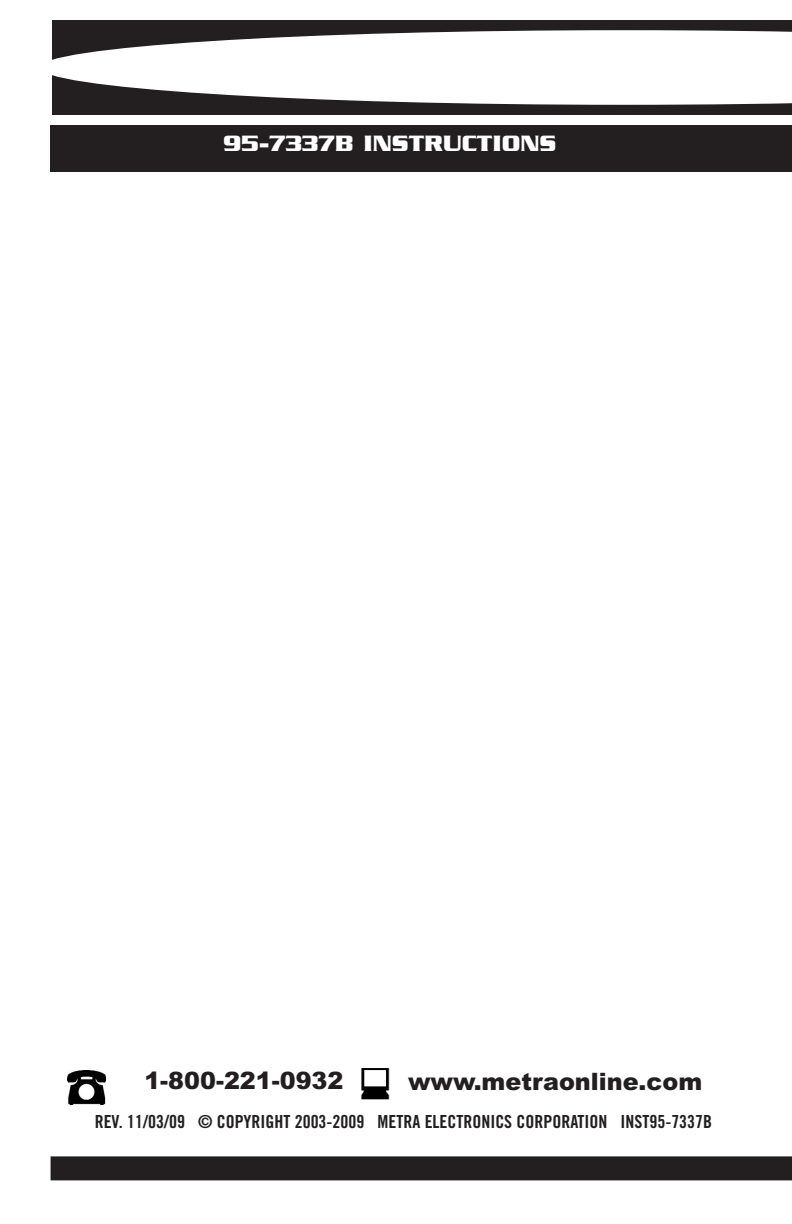
<style>
.page{position:relative;width:792px;height:1224px;background:#fff}
.page>*{position:absolute;margin:0;border:0;box-sizing:border-box;transform-origin:0 0}
.t1{font:900 24px "Arial";color:#231f20}
.t2{font:700 24px "Serpentine";color:#fff}
.t3{font:18px "Trade Gothic Bold Cond Twenty";color:#231f20}
</style>
<div class="page">
<img style="left:67px;top:1070px;width:39px;height:34px">
<svg style="left:361px;top:1099px;width:28px;height:1px"></svg>
<img style="left:361px;top:1068px;width:29px;height:31px">
<div style="left:51px;top:1156px;width:741px;height:24px;background:#231f20"></div>
<div style="left:51px;top:125px;width:741px;height:47px;background:#231f20"></div>
<div style="left:52px;top:20px;width:740px;height:95px;background:#231f20"></div>
<svg style="left:52px;top:30px;width:740px;height:75px;fill:#fff"></svg>
<h1 class="t2" style="left:223px;top:135px;width:335px">95-7337B INSTRUCTIONS</h1>
<h1 class="t1" style="left:144px;top:1067px;width:201px">1-800-221-0932</h1>
<p class="t3" style="left:95px;top:1115px;width:619px">REV. 11/03/09 © COPYRIGHT 2003-2009 METRA ELECTRONICS CORPORATION INST95-7337B</p>
<h1 class="t1" style="left:408px;top:1067px;width:296px">www.metraonline.com</h1>
</div>
